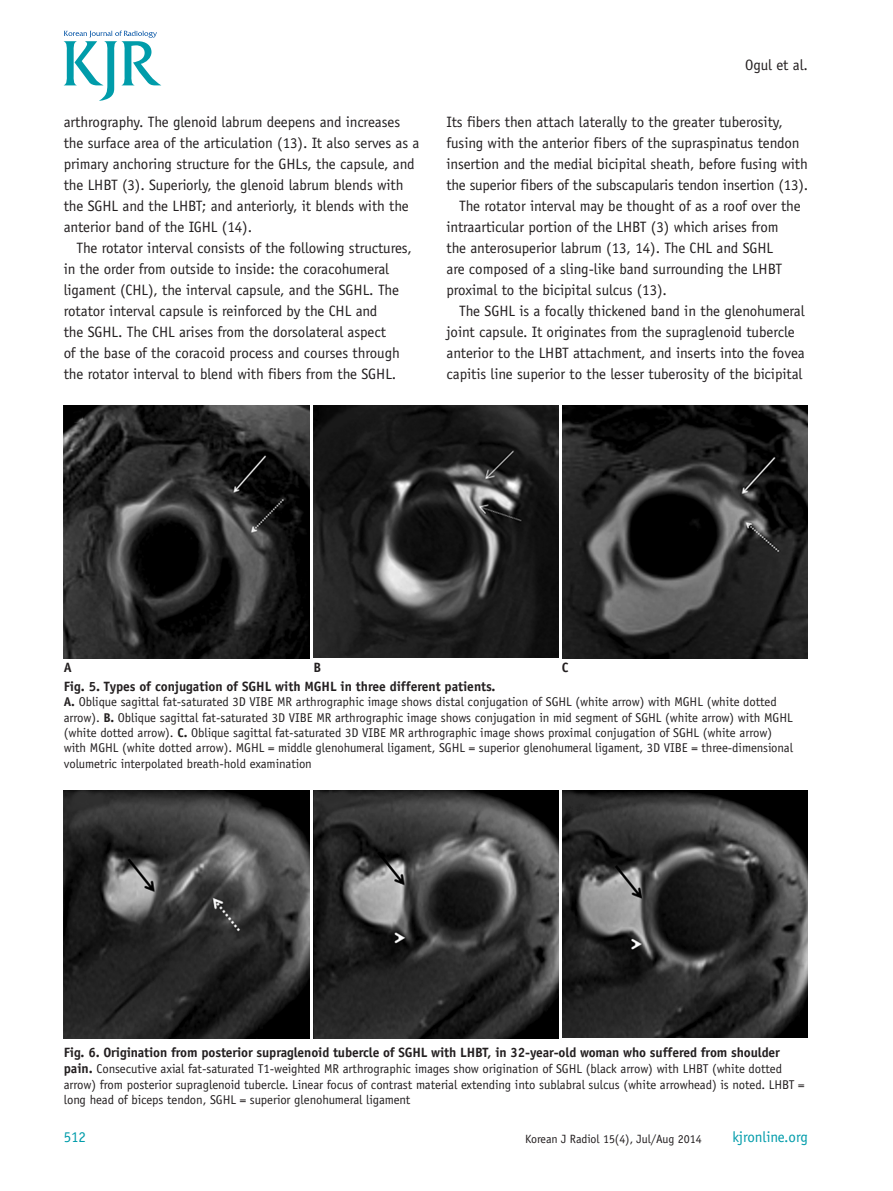
<style>
.page{position:relative;width:893px;height:1191px;background:#fff}
.page>*{position:absolute;margin:0;border:0;box-sizing:border-box;transform-origin:0 0}
.t1{font:15px/21px "Officina Sans Std";letter-spacing:-.005em;color:#231f20}
.t2{font:15px "Officina Sans Std";letter-spacing:-.005em;color:#009caa}
.t3{font:700 13.5px "Officina Sans Std";letter-spacing:-.01em;color:#231f20}
.t4{font:12.75px/15.3px "Officina Sans Std";letter-spacing:-.005em;color:#231f20}
.t5{font:12px "Officina Sans Std";letter-spacing:-.005em;color:#231f20}
.s1{font-weight:700}
.s2{font-weight:700;font-size:13.5px}
</style>
<div class="page">
<svg style="left:64px;top:31px;width:97px;height:70px"></svg>
<img style="left:64px;top:405px;width:245px;height:253px">
<img style="left:313px;top:405px;width:246px;height:252px">
<img style="left:563px;top:405px;width:245px;height:253px">
<img style="left:64px;top:790px;width:245px;height:248px">
<img style="left:313px;top:790px;width:246px;height:248px">
<img style="left:563px;top:790px;width:245px;height:247px">
<p class="t1" style="left:64px;top:112px;width:357px">arthrography. The glenoid labrum deepens and increases the surface area of the articulation (13). It also serves as a primary anchoring structure for the GHLs, the capsule, and the LHBT (3). Superiorly, the glenoid labrum blends with the SGHL and the LHBT; and anteriorly, it blends with the anterior band of the IGHL (14).</p>
<p class="t1" style="left:64px;top:238px;width:350px;text-indent:13px">The rotator interval consists of the following structures, in the order from outside to inside: the coracohumeral ligament (CHL), the interval capsule, and the SGHL. The rotator interval capsule is reinforced by the CHL and<br>the SGHL. The CHL arises from the dorsolateral aspect<br>of the base of the coracoid process and courses through the rotator interval to blend with fibers from the SGHL.</p>
<p class="t1" style="left:745px;top:54px;width:64px">Ogul et al.</p>
<p class="t1" style="left:446px;top:112px;width:338px">Its fibers then attach laterally to the greater tuberosity,</p>
<p class="t1" style="left:446px;top:133px;width:355px">fusing with the anterior fibers of the supraspinatus tendon</p>
<p class="t1" style="left:446px;top:154px;width:363px">insertion and the medial bicipital sheath, before fusing with</p>
<p class="t1" style="left:446px;top:175px;width:363px">the superior fibers of the subscapularis tendon insertion (13).</p>
<p class="t1" style="left:459px;top:196px;width:343px">The rotator interval may be thought of as a roof over the</p>
<p class="t1" style="left:446px;top:217px;width:334px">intraarticular portion of the LHBT (3) which arises from</p>
<p class="t1" style="left:446px;top:238px;width:328px">the anterosuperior labrum (13, 14). The CHL and SGHL</p>
<p class="t1" style="left:446px;top:259px;width:337px">are composed of a sling-like band surrounding the LHBT</p>
<p class="t1" style="left:446px;top:280px;width:222px">proximal to the bicipital sulcus (13).</p>
<p class="t1" style="left:459px;top:301px;width:347px">The SGHL is a focally thickened band in the glenohumeral</p>
<p class="t1" style="left:446px;top:322px;width:350px">joint capsule. It originates from the supraglenoid tubercle</p>
<p class="t1" style="left:446px;top:343px;width:360px">anterior to the LHBT attachment, and inserts into the fovea</p>
<p class="t1" style="left:446px;top:364px;width:357px">capitis line superior to the lesser tuberosity of the bicipital</p>
<p class="t3" style="left:64px;top:659px;width:10px">A</p>
<p class="t3" style="left:314px;top:659px;width:9px">B</p>
<p class="t3" style="left:562px;top:659px;width:8px">C</p>
<p class="t3" style="left:64px;top:678px;width:433px">Fig. 5. Types of conjugation of SGHL with MGHL in three different patients.</p>
<p class="t4" style="left:64px;top:694px;width:731px"><span class="s1">A.</span> Oblique sagittal fat-saturated 3D VIBE MR arthrographic image shows distal conjugation of SGHL (white arrow) with MGHL (white dotted arrow). <span class="s1">B.</span> Oblique sagittal fat-saturated 3D VIBE MR arthrographic image shows conjugation in mid segment of SGHL (white arrow) with MGHL (white dotted arrow). <span class="s1">C.</span> Oblique sagittal fat-saturated 3D VIBE MR arthrographic image shows proximal conjugation of SGHL (white arrow) with MGHL (white dotted arrow). MGHL = middle glenohumeral ligament, SGHL = superior glenohumeral ligament, 3D VIBE = three-dimensional volumetric interpolated breath-hold examination</p>
<p class="t3" style="left:64px;top:1044px;width:718px">Fig. 6. Origination from posterior supraglenoid tubercle of SGHL with LHBT, in 32-year-old woman who suffered from shoulder</p>
<p class="t4" style="left:64px;top:1060px;width:742px"><span class="s2">pain.</span> Consecutive axial fat-saturated T1-weighted MR arthrographic images show origination of SGHL (black arrow) with LHBT (white dotted arrow) from posterior supraglenoid tubercle. Linear focus of contrast material extending into sublabral sulcus (white arrowhead) is noted. LHBT = long head of biceps tendon, SGHL = superior glenohumeral ligament</p>
<p class="t2" style="left:64px;top:1128px;width:24px">512</p>
<p class="t5" style="left:525px;top:1132px;width:178px">Korean J Radiol 15(4), Jul/Aug 2014</p>
<p class="t2" style="left:732px;top:1128px;width:77px">kjronline.org</p>
</div>
